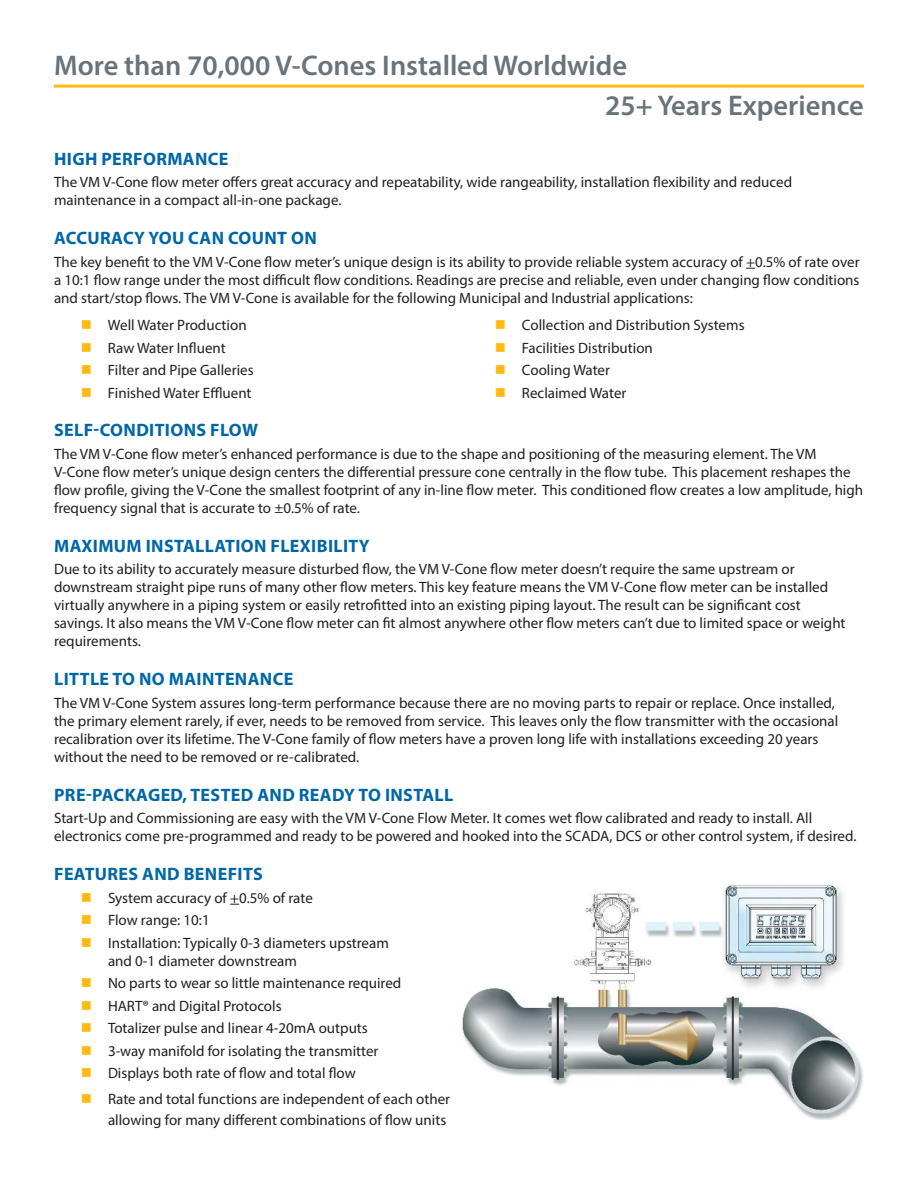
<style>
.page{position:relative;width:918px;height:1188px;background:#fff}
.page>*{position:absolute;margin:0;border:0;box-sizing:border-box;transform-origin:0 0}
.t1{font:600 28.5px/39.6px "Myriad Pro";color:#69737b}
.t2{font:700 18px "Myriad Pro";letter-spacing:.02em;color:#0067a6}
.t3{font:15px/18px "Myriad Pro";color:#221f1f}
</style>
<div class="page">
<img style="left:462px;top:882px;width:401px;height:238px">
<hr style="left:54px;top:85px;width:810px;height:3px;background:#fdba11">
<h1 class="t1" style="left:605px;top:48px;width:260px;text-indent:-551px">More than 70,000 V-Cones Installed Worldwide<br>25+ Years Experience</h1>
<p class="t2" style="left:54px;top:152px;width:176px">HIGH PERFORMANCE</p>
<p class="t3" style="left:54px;top:174px;width:740px">The VM V-Cone flow meter offers great accuracy and repeatability, wide rangeability, installation flexibility and reduced maintenance in a compact all-in-one package.</p>
<p class="t2" style="left:54px;top:231px;width:264px">ACCURACY YOU CAN COUNT ON</p>
<p class="t3" style="left:54px;top:254px;width:807px;text-align:justify">The key benefit to the VM V-Cone flow meter’s unique design is its ability to provide reliable system accuracy of +0.5% of rate over a 10:1 flow range under the most difficult flow conditions. Readings are precise and reliable, even under changing flow conditions and start/stop flows. The VM V-Cone is available for the following Municipal and Industrial applications:</p>
<p class="t3" style="left:108px;top:315px;width:147px;line-height:22.5px">Well Water Production<br>Raw Water Influent<br>Filter and Pipe Galleries<br>Finished Water Effluent</p>
<p class="t3" style="left:522px;top:315px;width:224px;line-height:22.5px">Collection and Distribution Systems<br>Facilities Distribution<br>Cooling Water<br>Reclaimed Water</p>
<p class="t2" style="left:54px;top:423px;width:205px">SELF-CONDITIONS FLOW</p>
<p class="t3" style="left:54px;top:446px;width:811px">The VM V-Cone flow meter’s enhanced performance is due to the shape and positioning of the measuring element. The VM V-Cone flow meter’s unique design centers the differential pressure cone centrally in the flow tube. This placement reshapes the flow profile, giving the V-Cone the smallest footprint of any in-line flow meter. This conditioned flow creates a low amplitude, high frequency signal that is accurate to ±0.5% of rate.</p>
<p class="t2" style="left:54px;top:539px;width:317px">MAXIMUM INSTALLATION FLEXIBILITY</p>
<p class="t3" style="left:54px;top:561px;width:793px">Due to its ability to accurately measure disturbed flow, the VM V-Cone flow meter doesn’t require the same upstream or downstream straight pipe runs of many other flow meters. This key feature means the VM V-Cone flow meter can be installed virtually anywhere in a piping system or easily retrofitted into an existing piping layout. The result can be significant cost savings. It also means the VM V-Cone flow meter can fit almost anywhere other flow meters can’t due to limited space or weight requirements.</p>
<p class="t2" style="left:54px;top:672px;width:241px">LITTLE TO NO MAINTENANCE</p>
<p class="t3" style="left:54px;top:695px;width:786px">The VM V-Cone System assures long-term performance because there are no moving parts to repair or replace. Once installed, the primary element rarely, if ever, needs to be removed from service. This leaves only the flow transmitter with the occasional recalibration over its lifetime. The V-Cone family of flow meters have a proven long life with installations exceeding 20 years without the need to be removed or re-calibrated.</p>
<p class="t2" style="left:54px;top:788px;width:401px">PRE-PACKAGED, TESTED AND READY TO INSTALL</p>
<p class="t3" style="left:54px;top:810px;width:804px">Start-Up and Commissioning are easy with the VM V-Cone Flow Meter. It comes wet flow calibrated and ready to install. All electronics come pre-programmed and ready to be powered and hooked into the SCADA, DCS or other control system, if desired.</p>
<p class="t2" style="left:54px;top:867px;width:210px">FEATURES AND BENEFITS</p>
<p class="t3" style="left:108px;top:888px;width:282px;line-height:22.5px">System accuracy of +0.5% of rate<br>Flow range: 10:1<br>Installation: Typically 0-3 diameters upstream</p>
<p class="t3" style="left:108px;top:951px;width:295px;line-height:22.5px">and 0-1 diameter downstream<br>No parts to wear so little maintenance required HART® and Digital Protocols<br>Totalizer pulse and linear 4-20mA outputs 3-way manifold for isolating the transmitter Displays both rate of flow and total flow</p>
<p class="t3" style="left:108px;top:1089px;width:344px;line-height:21px">Rate and total functions are independent of each other allowing for many different combinations of flow units</p>
</div>
